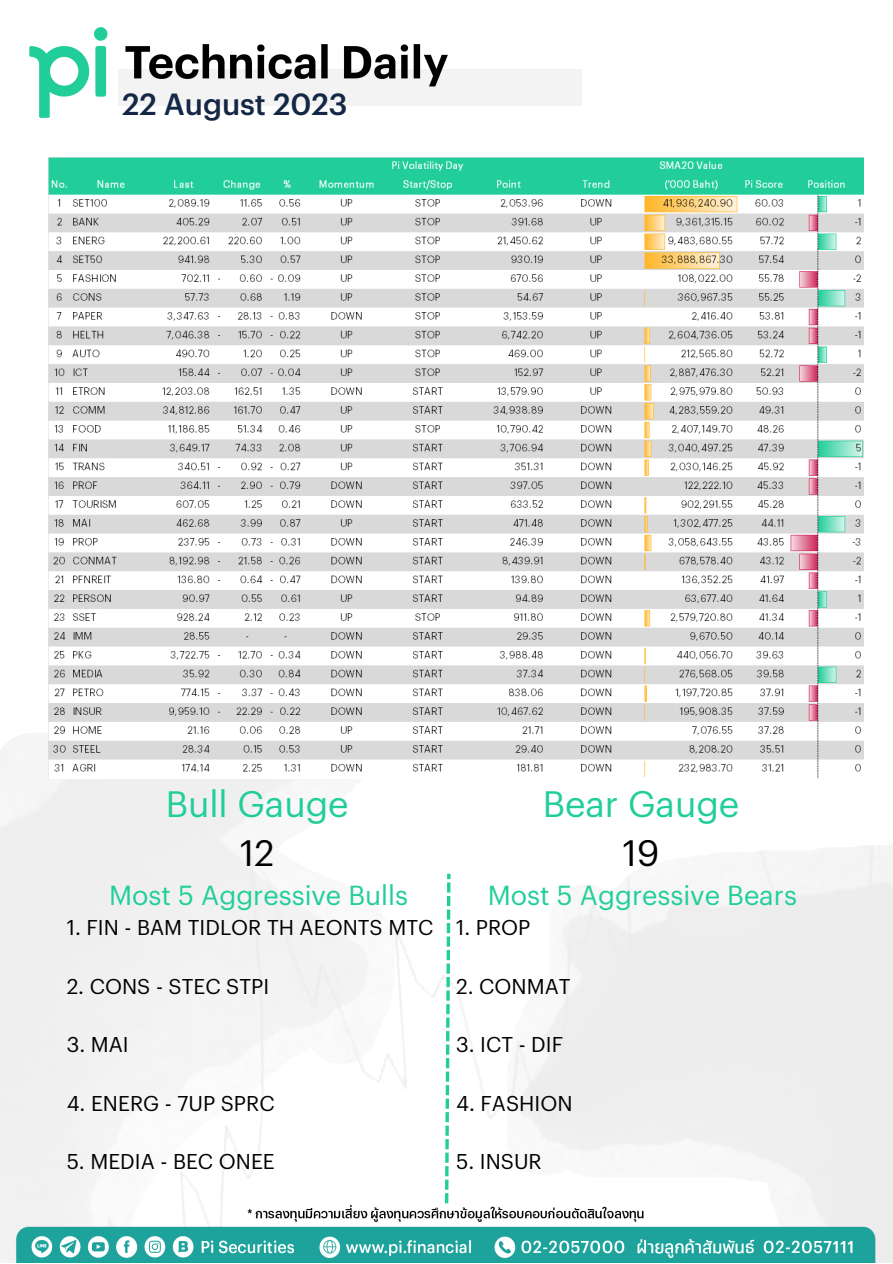
<style>
.page{position:relative;width:893px;height:1264px;background:#fff}
.page>*{position:absolute;margin:0;border:0;box-sizing:border-box;transform-origin:0 0}
.t1{font:36px "Graphik TH";color:#21ce99}
.t2{font:36px "Graphik TH";color:#000}
.t3{font:500 30px "Graphik TH";color:#142846}
.t4{font:27px "Graphik TH";color:#21ce99}
.t5{font:21px "Graphik TH";color:#000}
</style>
<div class="page">
<img style="left:0;top:711px;width:892px;height:488px">
<svg style="left:445px;top:1139px;width:3px;height:60px"></svg>
<svg style="left:445px;top:1125px;width:4px;height:10px"></svg>
<svg style="left:445px;top:1112px;width:4px;height:10px"></svg>
<svg style="left:445px;top:1098px;width:4px;height:10px"></svg>
<svg style="left:445px;top:1085px;width:4px;height:10px"></svg>
<svg style="left:446px;top:990px;width:3px;height:91px"></svg>
<svg style="left:446px;top:977px;width:4px;height:10px"></svg>
<svg style="left:446px;top:963px;width:4px;height:10px"></svg>
<svg style="left:446px;top:950px;width:4px;height:10px"></svg>
<svg style="left:446px;top:936px;width:4px;height:10px"></svg>
<svg style="left:446px;top:923px;width:4px;height:10px"></svg>
<svg style="left:447px;top:873px;width:3px;height:46px"></svg>
<img style="left:0;top:1199px;width:892px;height:63px">
<div style="left:118px;top:69px;width:463px;height:37px;background:#f3f3f3"></div>
<img style="left:29px;top:27px;width:419px;height:91px">
<img style="left:49px;top:157px;width:814px;height:621px">
<p class="t3" style="left:122px;top:81px;width:227px">22 August 2023</p>
<p class="t1" style="left:166px;top:776px;width:184px">Bull Gauge</p>
<p class="t2" style="left:240px;top:825px;width:36px">12</p>
<p class="t1" style="left:542px;top:776px;width:198px">Bear Gauge</p>
<p class="t2" style="left:622px;top:825px;width:38px">19</p>
<p class="t4" style="left:109px;top:874px;width:300px">Most 5 Aggressive Bulls</p>
<p class="t5" style="left:67px;top:911px;width:368px">1. FIN - BAM TIDLOR TH AEONTS MTC</p>
<p class="t4" style="left:488px;top:874px;width:310px">Most 5 Aggressive Bears</p>
<p class="t5" style="left:456px;top:911px;width:76px">1. PROP</p>
<p class="t5" style="left:67px;top:970px;width:204px">2. CONS - STEC STPI</p>
<p class="t5" style="left:456px;top:970px;width:116px">2. CONMAT</p>
<p class="t5" style="left:67px;top:1028px;width:64px">3. MAI</p>
<p class="t5" style="left:456px;top:1028px;width:108px">3. ICT - DIF</p>
<p class="t5" style="left:67px;top:1087px;width:209px">4. ENERG - 7UP SPRC</p>
<p class="t5" style="left:456px;top:1087px;width:118px">4. FASHION</p>
<p class="t5" style="left:67px;top:1145px;width:209px">5. MEDIA - BEC ONEE</p>
<p class="t5" style="left:456px;top:1145px;width:87px">5. INSUR</p>
</div>
